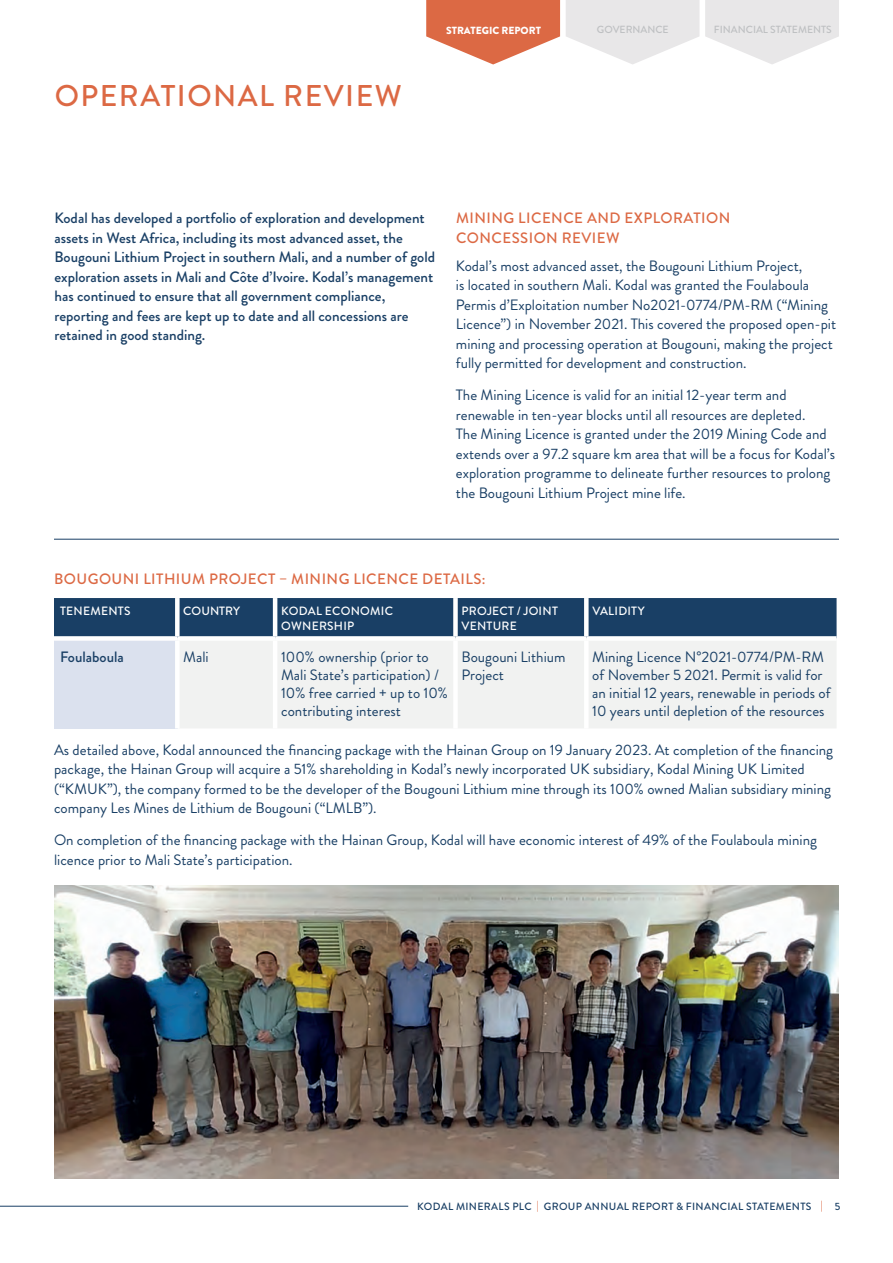
<style>
.page{position:relative;width:893px;height:1263px;background:#fff}
.page>*{position:absolute;margin:0;border:0;box-sizing:border-box;transform-origin:0 0}
.t1{font:500 30px "Brandon Grotesque";letter-spacing:.05em;color:#dc6944}
.t2{font:15px/19.5px "Brandon Grotesque";color:#193f65}
.t3{font:500 15px/19.5px "Brandon Grotesque";color:#193f65}
.t4{font:500 15px/19.5px "Brandon Grotesque";letter-spacing:.03em;color:#dc6944}
.t5{font:500 12px/15px "Brandon Grotesque";letter-spacing:.02em;color:#fff}
.t6{font:500 12px "Brandon Grotesque";color:#fff}
.t7{font:500 10.5px "Brandon Grotesque";letter-spacing:.03em;color:#193f65}
.t8{font:500 10.35px "Brandon Grotesque";color:#bec0c2}
.t9{font:900 10.35px "Brandon Grotesque";color:#fff}
.s1{color:#dc6944}
</style>
<div class="page">
<svg style="left:426px;top:0;width:134px;height:64px"></svg>
<svg style="left:566px;top:0;width:133px;height:64px"></svg>
<svg style="left:705px;top:0;width:134px;height:64px"></svg>
<hr style="left:54px;top:539px;width:785px;height:1px;background:#193f65">
<div style="left:54px;top:598px;width:783px;height:38px;background:#193f65"></div>
<div style="left:54px;top:638px;width:123px;height:90px;background:#dbe1ee"></div>
<div style="left:180px;top:641px;width:656px;height:87px;background:#f1f2f1"></div>
<div style="left:175px;top:598px;width:5px;height:38px;background:#fff"></div>
<hr style="left:273px;top:598px;width:4px;height:38px;background:#fff">
<div style="left:453px;top:598px;width:5px;height:38px;background:#fff"></div>
<div style="left:584px;top:598px;width:5px;height:38px;background:#fff"></div>
<div style="left:54px;top:636px;width:123px;height:5px;background:#fff"></div>
<div style="left:175px;top:641px;width:5px;height:87px;background:#fff"></div>
<hr style="left:273px;top:641px;width:4px;height:87px;background:#fff">
<div style="left:453px;top:641px;width:5px;height:87px;background:#fff"></div>
<div style="left:584px;top:641px;width:5px;height:87px;background:#fff"></div>
<img style="left:54px;top:885px;width:785px;height:294px">
<hr style="left:0;top:1206px;width:408px;height:1px;background:#193f65">
<svg style="left:821px;top:1200px;width:1px;height:12px"></svg>
<h1 class="t1" style="left:55px;top:75px;width:349px">OPERATIONAL REVIEW</h1>
<p class="t9" style="left:446px;top:23px;width:96px">STRATEGIC REPORT</p>
<p class="t8" style="left:597px;top:23px;width:73px">GOVERNANCE</p>
<p class="t8" style="left:714px;top:23px;width:119px">FINANCIAL STATEMENTS</p>
<p class="t3" style="left:54px;top:208px;width:382px">Kodal has developed a portfolio of exploration and development assets in West Africa, including its most advanced asset, the Bougouni Lithium Project in southern Mali, and a number of gold exploration assets in Mali and Côte d’Ivoire. Kodal’s management has continued to ensure that all government compliance, reporting and fees are kept up to date and all concessions are retained in good standing.</p>
<p class="t4" style="left:456px;top:208px;width:276px">MINING LICENCE AND EXPLORATION<br>CONCESSION REVIEW</p>
<p class="t2" style="left:456px;top:256px;width:382px">Kodal’s most advanced asset, the Bougouni Lithium Project,<br>is located in southern Mali. Kodal was granted the Foulaboula Permis d’Exploitation number No2021-0774/PM-RM (“Mining Licence”) in November 2021. This covered the proposed open-pit mining and processing operation at Bougouni, making the project fully permitted for development and construction.</p>
<p class="t2" style="left:456px;top:386px;width:381px">The Mining Licence is valid for an initial 12-year term and renewable in ten-year blocks until all resources are depleted.<br>The Mining Licence is granted under the 2019 Mining Code and extends over a 97.2 square km area that will be a focus for Kodal’s exploration programme to delineate further resources to prolong the Bougouni Lithium Project mine life.</p>
<p class="t4" style="left:54px;top:569px;width:433px">BOUGOUNI LITHIUM PROJECT – MINING LICENCE DETAILS:</p>
<p class="t5" style="left:60px;top:603px;width:72px">TENEMENTS</p>
<p class="t6" style="left:183px;top:602px;width:58px">COUNTRY</p>
<p class="t5" style="left:281px;top:603px;width:113px">KODAL ECONOMIC<br>OWNERSHIP</p>
<p class="t5" style="left:462px;top:603px;width:98px">PROJECT / JOINT<br>VENTURE</p>
<p class="t5" style="left:592px;top:603px;width:54px">VALIDITY</p>
<p class="t3" style="left:60px;top:647px;width:65px">Foulaboula</p>
<p class="t2" style="left:183px;top:647px;width:27px">Mali</p>
<p class="t2" style="left:281px;top:648px;width:168px;line-height:18px">100% ownership (prior to<br>Mali State’s participation) /<br>10% free carried + up to 10% contributing interest</p>
<p class="t2" style="left:461px;top:648px;width:106px;line-height:18px">Bougouni Lithium<br>Project</p>
<p class="t2" style="left:592px;top:648px;width:240px;line-height:18px">Mining Licence N°2021-0774/PM-RM of November 5 2021. Permit is valid for an initial 12 years, renewable in periods of 10 years until depletion of the resources</p>
<p class="t2" style="left:54px;top:740px;width:781px">As detailed above, Kodal announced the fi nancing package with the Hainan Group on 19 January 2023. At completion of the fi nancing package, the Hainan Group will acquire a 51% shareholding in Kodal’s newly incorporated UK subsidiary, Kodal Mining UK Limited (“KMUK”), the company formed to be the developer of the Bougouni Lithium mine through its 100% owned Malian subsidiary mining company Les Mines de Lithium de Bougouni (“LMLB”).</p>
<p class="t2" style="left:54px;top:831px;width:764px">On completion of the fi nancing package with the Hainan Group, Kodal will have economic interest of 49% of the Foulaboula mining licence prior to Mali State’s participation.</p>
<p class="t7" style="left:417px;top:1199px;width:396px">KODAL MINERALS PLC <span class="s1">|</span> GROUP ANNUAL REPORT &amp; FINANCIAL STATEMENTS</p>
<p class="t7" style="left:835px;top:1199px;width:7px">5</p>
</div>
